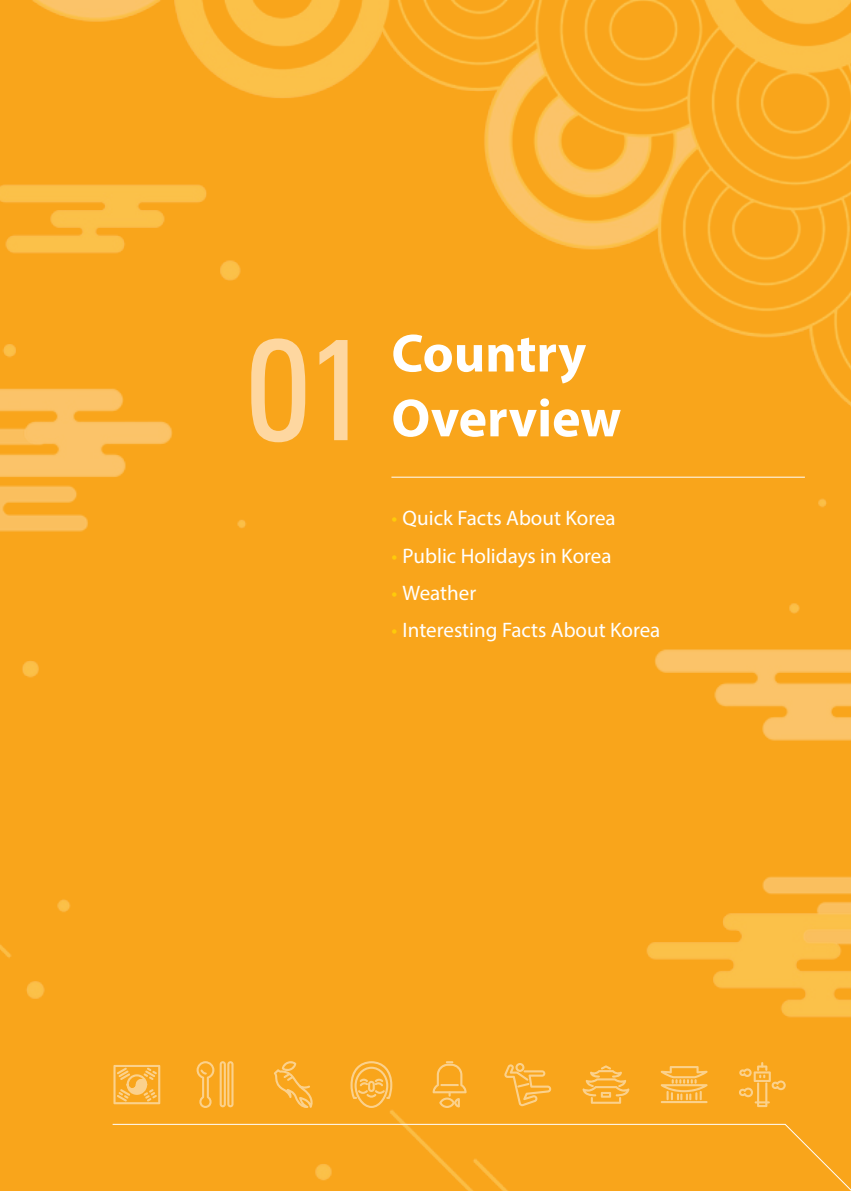
<style>
.page{position:relative;width:851px;height:1191px;background:#fff}
.page>*{position:absolute;margin:0;border:0;box-sizing:border-box;transform-origin:0 0}
.t1{font:condensed 144px "Univers";color:#fed7a0}
.head_01{font:700 54px/64.8px "Myriad Pro";color:#fff}
.head_01_list{font:21px "Myriad Pro";color:#fff}
.s1{color:#feca0a}
</style>
<div class="page">
<img style="left:0;top:0;width:850px;height:1191px">
<hr style="left:391px;top:477px;width:413px;height:1px;background:#fff">
<div style="left:112px;top:1123px;width:738px;height:68px;background:#f9a51b"></div>
<svg style="left:660px;top:1066px;width:47px;height:34px"></svg>
<hr style="left:660px;top:1101px;width:47px;height:2px;background:#fff">
<svg style="left:582px;top:1065px;width:47px;height:38px"></svg>
<svg style="left:113px;top:1065px;width:47px;height:39px"></svg>
<svg style="left:196px;top:1061px;width:37px;height:47px"></svg>
<svg style="left:432px;top:1061px;width:34px;height:47px"></svg>
<svg style="left:350px;top:1061px;width:42px;height:47px"></svg>
<svg style="left:504px;top:1063px;width:47px;height:43px"></svg>
<svg style="left:274px;top:1061px;width:39px;height:47px"></svg>
<svg style="left:738px;top:1062px;width:47px;height:45px"></svg>
<p class="t1" style="left:246px;top:295px;width:125px">01</p>
<p class="head_01" style="left:391px;top:319px;width:231px">Country<br>Overview</p>
<p class="head_01_list" style="left:391px;top:505px;width:226px"><span class="s1">•</span> Quick Facts About Korea</p>
<p class="head_01_list" style="left:391px;top:542px;width:221px"><span class="s1">•</span> Public Holidays in Korea</p>
<p class="head_01_list" style="left:391px;top:580px;width:86px"><span class="s1">•</span> Weather</p>
<p class="head_01_list" style="left:391px;top:617px;width:270px"><span class="s1">•</span> Interesting Facts About Korea</p>
</div>
